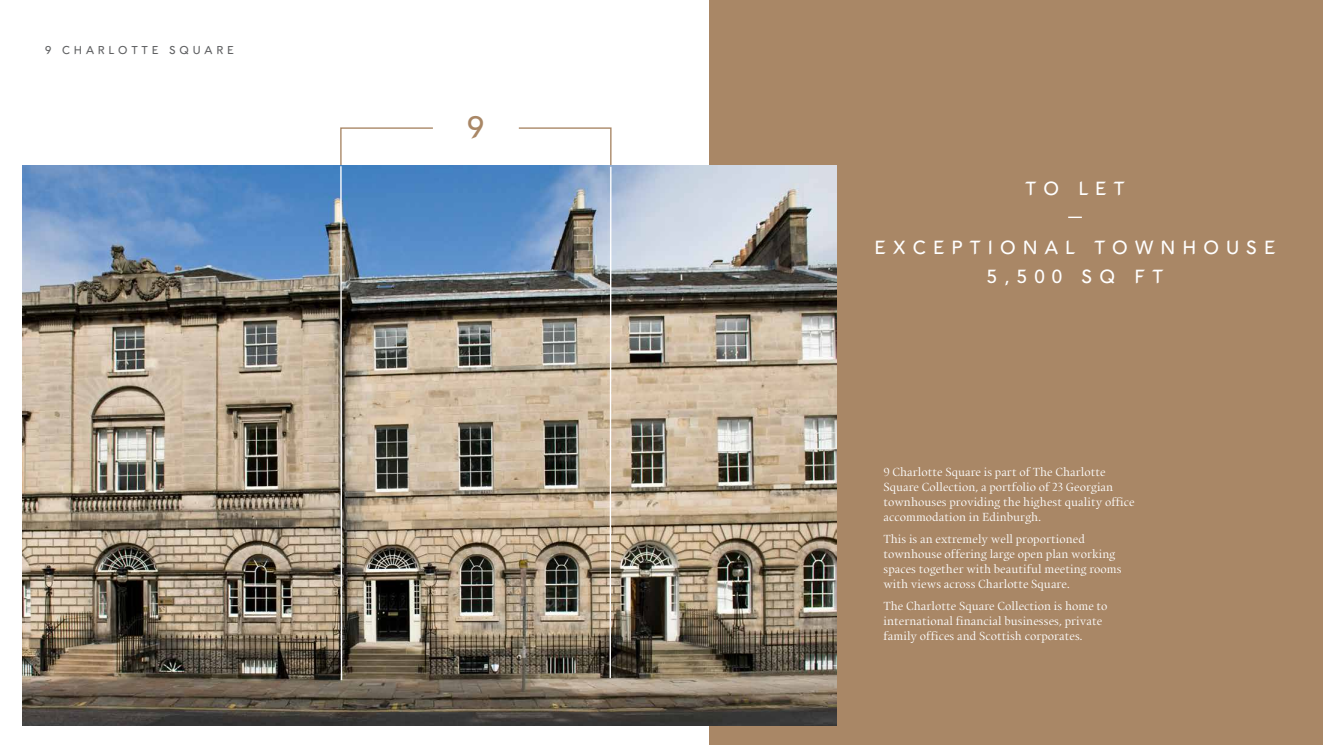
<style>
.page{position:relative;width:1323px;height:745px;background:#fff}
.page>*{position:absolute;margin:0;border:0;box-sizing:border-box;transform-origin:0 0}
.t1{font:30.62px "Avenirfor Charlotte Square Alt";color:#a98766}
.t2{font:18.75px/28.8px "Avenirfor Charlotte Square Alt";letter-spacing:.38em;color:#fff;text-align:center}
.t3{font:11.25px/15px "Union";color:#fff}
.t4{font:11.25px "Avenirfor Charlotte Square Alt";letter-spacing:.34em;color:#5f6062}
</style>
<div class="page">
<div style="left:710px;top:0;width:613px;height:744px;background:#a98766"></div>
<svg style="left:340px;top:127px;width:93px;height:38px"></svg>
<svg style="left:518px;top:127px;width:94px;height:38px"></svg>
<img style="left:23px;top:165px;width:813px;height:560px">
<svg style="left:1068px;top:216px;width:14px;height:2px"></svg>
<svg style="left:340px;top:165px;width:3px;height:516px"></svg>
<svg style="left:609px;top:165px;width:3px;height:514px"></svg>
<p class="t4" style="left:45px;top:43px;width:190px">9 CHARLOTTE SQUARE</p>
<h1 class="t1" style="left:467px;top:109px;width:19px">9</h1>
<h2 class="t2" style="left:1025px;top:174px;width:101px">TO LET</h2>
<h2 class="t2" style="left:874px;top:233px;width:403px">EXCEPTIONAL TOWNHOUSE<br>5,500 SQ FT</h2>
<p class="t3" style="left:883px;top:464px;width:253px">9 Charlotte Square is part of The Charlotte Square Collection, a portfolio of 23 Georgian townhouses providing the highest quality office accommodation in Edinburgh.</p>
<p class="t3" style="left:883px;top:531px;width:240px">This is an extremely well proportioned townhouse offering large open plan working spaces together with beautiful meeting rooms with views across Charlotte Square.</p>
<p class="t3" style="left:883px;top:598px;width:226px">The Charlotte Square Collection is home to international financial businesses, private family offices and Scottish corporates.</p>
</div>
